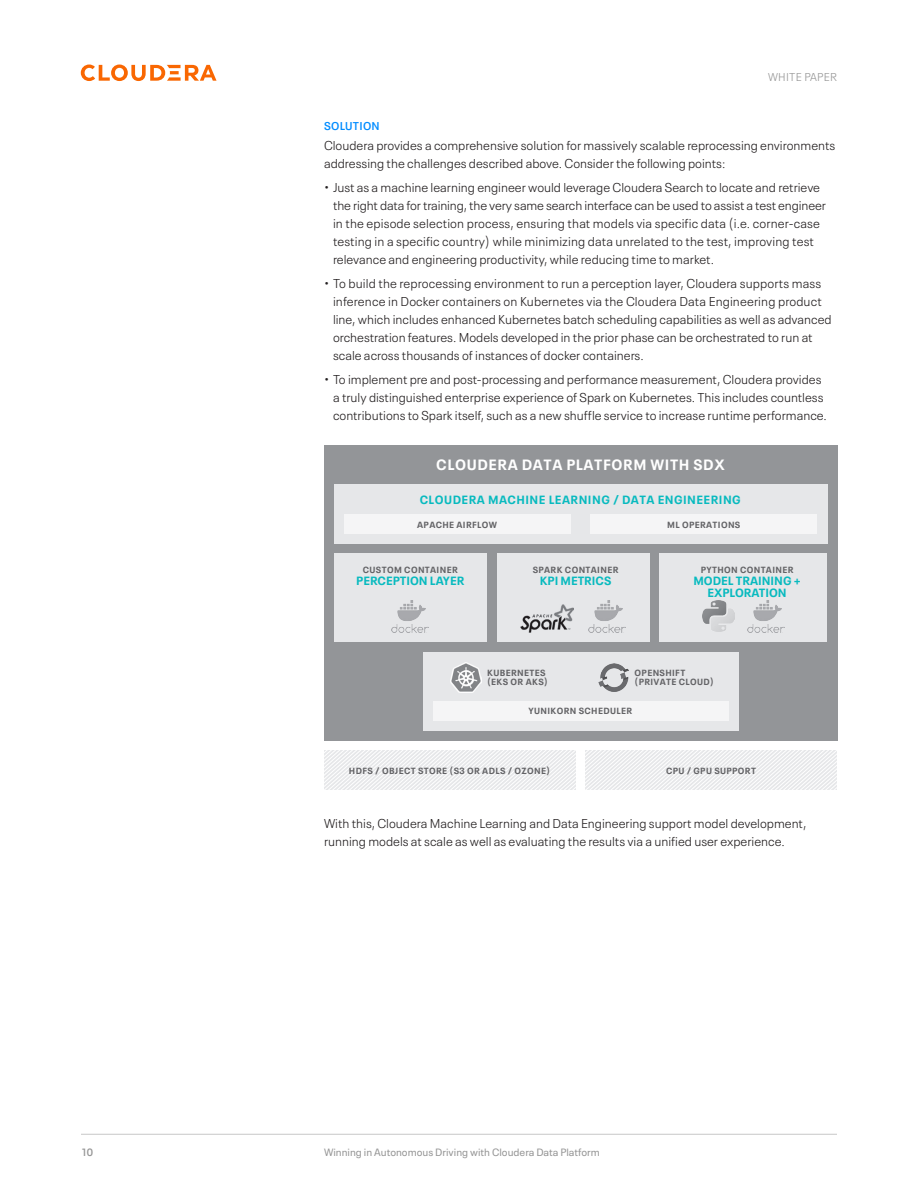
<style>
.page{position:relative;width:918px;height:1188px;background:#fff}
.page>*{position:absolute;margin:0;border:0;box-sizing:border-box;transform-origin:0 0}
.t1{font:700 14.85px "Neue Plak Text";letter-spacing:.04em;color:#fff}
.Body_text{font:300 12.75px/18px "Neue Plak Text";color:#231f20}
.Body_text_long_befor{font:300 12.75px/18px "Neue Plak Text";color:#231f20}
.t2{font:700 11.85px/11.9px "Neue Plak Text";color:#08babf;text-align:center}
.t3{font:700 11.85px "Neue Plak Text";letter-spacing:.04em;color:#08babf}
.t4{font:300 11.25px "Neue Plak Text";letter-spacing:.025em;color:#969696}
.t5{font:600 11.25px "Neue Plak Text";letter-spacing:.025em;color:#008cff}
.t6{font:10.5px "Neue Plak Text";color:#969696}
.t7{font:600 10.5px "Neue Plak Text";color:#969696}
.t8{font:700 8.85px/9.4px "Neue Plak Text";letter-spacing:.04em;color:#636366}
</style>
<div class="page">
<svg style="left:81px;top:65px;width:136px;height:16px"></svg>
<hr style="left:81px;top:1134px;width:756px;height:1px;background:#c8c8c8">
<div style="left:324px;top:445px;width:513px;height:296px;background:#939598"></div>
<svg style="left:585px;top:751px;width:252px;height:39px"></svg>
<svg style="left:324px;top:751px;width:252px;height:39px"></svg>
<div style="left:334px;top:484px;width:493px;height:60px;background:#e6e7e9"></div>
<div style="left:344px;top:514px;width:227px;height:20px;background:#f5f5f6"></div>
<div style="left:590px;top:514px;width:227px;height:20px;background:#f5f5f6"></div>
<div style="left:423px;top:652px;width:315px;height:79px;background:#e6e7e9"></div>
<div style="left:433px;top:701px;width:295px;height:20px;background:#f5f5f6"></div>
<div style="left:334px;top:553px;width:153px;height:89px;background:#e6e7e9"></div>
<img style="left:392px;top:601px;width:37px;height:31px">
<div style="left:497px;top:553px;width:153px;height:89px;background:#e6e7e9"></div>
<img style="left:589px;top:601px;width:36px;height:31px">
<img style="left:521px;top:604px;width:53px;height:28px">
<div style="left:659px;top:553px;width:168px;height:89px;background:#e6e7e9"></div>
<img style="left:747px;top:601px;width:37px;height:31px">
<img style="left:703px;top:601px;width:31px;height:31px">
<img style="left:451px;top:663px;width:30px;height:29px">
<img style="left:598px;top:664px;width:30px;height:27px">
<p class="t4" style="left:768px;top:68px;width:70px">WHITE PAPER</p>
<h5 class="t5" style="left:324px;top:117px;width:57px">SOLUTION</h5>
<p class="Body_text_long_befor" style="left:324px;top:135px;width:513px">Cloudera provides a comprehensive solution for massively scalable reprocessing environments addressing the challenges described above. Consider the following points:</p>
<p class="Body_text" style="left:333px;top:177px;width:494px;text-indent:-9px">• Just as a machine learning engineer would leverage Cloudera Search to locate and retrieve the right data for training, the very same search interface can be used to assist a test engineer in the episode selection process, ensuring that models via specific data (i.e. corner-case testing in a specific country) while minimizing data unrelated to the test, improving test relevance and engineering productivity, while reducing time to market.</p>
<p class="Body_text" style="left:333px;top:273px;width:500px;text-indent:-9px">• To build the reprocessing environment to run a perception layer, Cloudera supports mass inference in Docker containers on Kubernetes via the Cloudera Data Engineering product line, which includes enhanced Kubernetes batch scheduling capabilities as well as advanced orchestration features. Models developed in the prior phase can be orchestrated to run at scale across thousands of instances of docker containers.</p>
<p class="Body_text" style="left:333px;top:369px;width:495px;text-indent:-9px">• To implement pre and post-processing and performance measurement, Cloudera provides a truly distinguished enterprise experience of Spark on Kubernetes. This includes countless contributions to Spark itself, such as a new shuffle service to increase runtime performance.</p>
<p class="t1" style="left:436px;top:453px;width:290px">CLOUDERA DATA PLATFORM WITH SDX</p>
<p class="t3" style="left:420px;top:490px;width:323px">CLOUDERA MACHINE LEARNING / DATA ENGINEERING</p>
<p class="t8" style="left:667px;top:519px;width:75px">ML OPERATIONS</p>
<p class="t8" style="left:417px;top:519px;width:81px">APACHE AIRFLOW</p>
<p class="t8" style="left:363px;top:565px;width:96px">CUSTOM CONTAINER</p>
<p class="t2" style="left:356px;top:574px;width:110px">PERCEPTION LAYER</p>
<p class="t8" style="left:533px;top:565px;width:87px">SPARK CONTAINER</p>
<p class="t2" style="left:540px;top:574px;width:73px">KPI METRICS</p>
<p class="t8" style="left:701px;top:565px;width:94px">PYTHON CONTAINER</p>
<p class="t2" style="left:693px;top:574px;width:109px">MODEL TRAINING +<br>EXPLORATION</p>
<p class="t8" style="left:487px;top:667px;width:62px">KUBERNETES (EKS OR AKS)</p>
<p class="t8" style="left:635px;top:667px;width:81px">OPENSHIFT (PRIVATE CLOUD)</p>
<p class="t8" style="left:528px;top:706px;width:105px">YUNIKORN SCHEDULER</p>
<p class="t8" style="left:349px;top:765px;width:203px">HDFS / OBJECT STORE (S3 OR ADLS / OZONE)</p>
<p class="t8" style="left:666px;top:765px;width:92px">CPU / GPU SUPPORT</p>
<p class="Body_text" style="left:324px;top:813px;width:484px">With this, Cloudera Machine Learning and Data Engineering support model development, running models at scale as well as evaluating the results via a unified user experience.</p>
<p class="t7" style="left:81px;top:1144px;width:14px">10</p>
<p class="t6" style="left:324px;top:1144px;width:277px">Winning in Autonomous Driving with Cloudera Data Platform</p>
</div>
